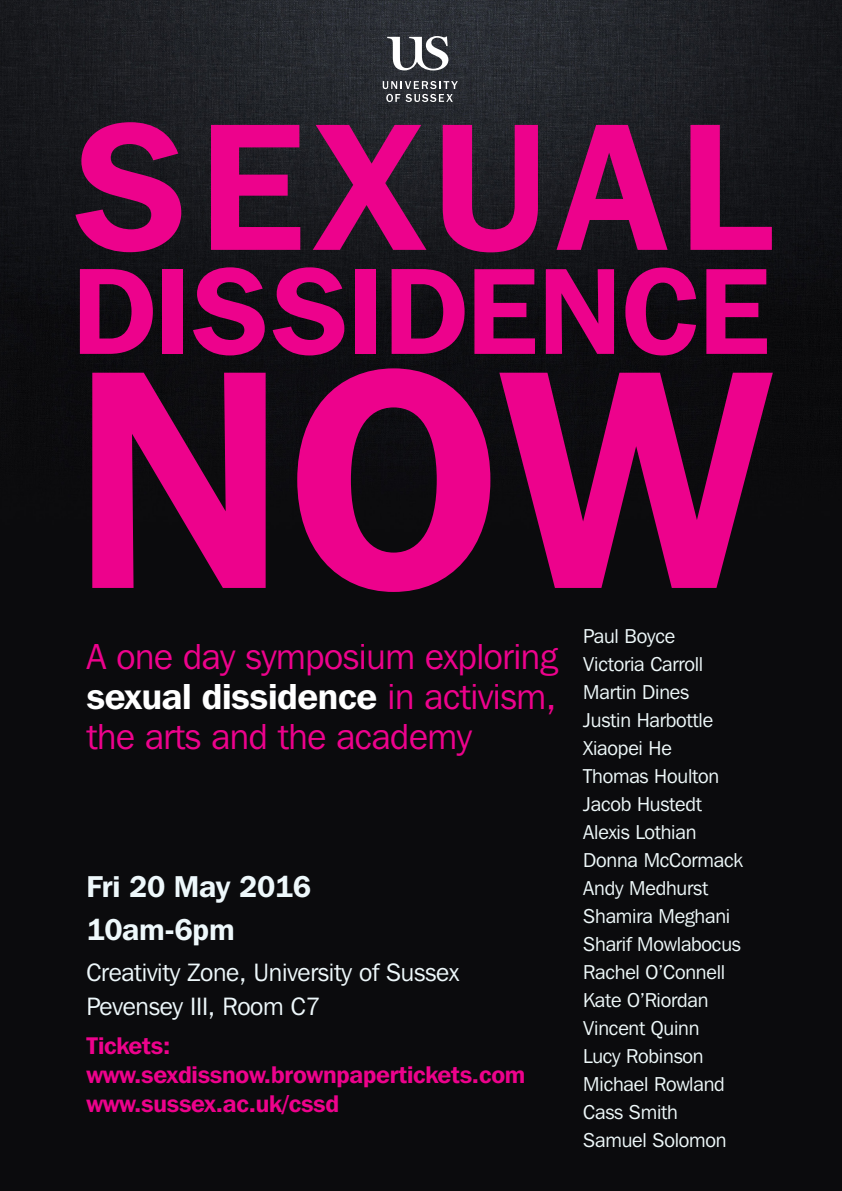
<style>
.page{position:relative;width:842px;height:1191px;background:#fff}
.page>*{position:absolute;margin:0;border:0;box-sizing:border-box;transform-origin:0 0}
.Front_Main_Head{font:600 310px "Franklin Gothic IT Cby BT";color:#ed028c}
.Front_Main_Head-2{font:600 180px "Franklin Gothic IT Cby BT";letter-spacing:.065em;color:#ed028c}
.Front_Main_Head-3{font:600 122px "Franklin Gothic IT Cby BT";letter-spacing:-.005em;color:#ed028c}
.Front_Main_Head-4{font:36px "Franklin Gothic IT Cby BT";letter-spacing:-.01em;color:#ed028c}
.Front_Main_Head-5{font:600 36px "Franklin Gothic IT Cby BT";letter-spacing:-.01em;color:#fff}
.Front_Main_Head-6{font:600 30px "Franklin Gothic IT Cby BT";letter-spacing:-.01em;color:#eef8fb}
.Front_Main_Head-7{font:25px "Franklin Gothic IT Cby BT";letter-spacing:-.01em;color:#eef8fb}
.Front_Main_Head-8{font:600 24px "Franklin Gothic IT Cby BT";letter-spacing:-.01em;color:#ed028c}
.Front_Main_Head-9{font:20px "Franklin Gothic IT Cby BT";letter-spacing:-.01em;color:#eef8f9}
.s1{font-weight:400;color:#ed028c}
</style>
<div class="page">
<img style="left:0;top:0;width:842px;height:1191px">
<svg style="left:383px;top:81px;width:75px;height:21px;background:#5f6165"></svg>
<svg style="left:387px;top:36px;width:61px;height:34px"></svg>
<p class="Front_Main_Head-2" style="left:72px;top:73px;width:699px">SEXUAL</p>
<p class="Front_Main_Head-3" style="left:72px;top:234px;width:700px">DISSIDENCE</p>
<p class="Front_Main_Head" style="left:72px;top:284px;width:700px">NOW</p>
<p class="Front_Main_Head-4" style="left:86px;top:634px;width:473px">A one day symposium exploring</p>
<p class="Front_Main_Head-5" style="left:86px;top:673px;width:472px">sexual dissidence <span class="s1">in activism,</span></p>
<p class="Front_Main_Head-4" style="left:86px;top:714px;width:387px">the arts and the academy</p>
<p class="Front_Main_Head-6" style="left:86px;top:867px;width:226px">Fri 20 May 2016</p>
<p class="Front_Main_Head-6" style="left:86px;top:911px;width:150px">10am-6pm</p>
<p class="Front_Main_Head-7" style="left:86px;top:957px;width:374px">Creativity Zone, University of Sussex</p>
<p class="Front_Main_Head-7" style="left:86px;top:991px;width:236px">Pevensey III, Room C7</p>
<p class="Front_Main_Head-8" style="left:86px;top:1030px;width:85px">Tickets:</p>
<p class="Front_Main_Head-8" style="left:86px;top:1059px;width:440px">www.sexdissnow.brownpapertickets.com</p>
<p class="Front_Main_Head-8" style="left:86px;top:1088px;width:254px">www.sussex.ac.uk/cssd</p>
<p class="Front_Main_Head-9" style="left:583px;top:623px;width:93px">Paul Boyce</p>
<p class="Front_Main_Head-9" style="left:583px;top:651px;width:122px">Victoria Carroll</p>
<p class="Front_Main_Head-9" style="left:583px;top:679px;width:107px">Martin Dines</p>
<p class="Front_Main_Head-9" style="left:583px;top:707px;width:131px">Justin Harbottle</p>
<p class="Front_Main_Head-9" style="left:583px;top:735px;width:90px">Xiaopei He</p>
<p class="Front_Main_Head-9" style="left:583px;top:763px;width:138px">Thomas Houlton</p>
<p class="Front_Main_Head-9" style="left:583px;top:791px;width:120px">Jacob Hustedt</p>
<p class="Front_Main_Head-9" style="left:583px;top:819px;width:115px">Alexis Lothian</p>
<p class="Front_Main_Head-9" style="left:583px;top:847px;width:161px">Donna McCormack</p>
<p class="Front_Main_Head-9" style="left:583px;top:875px;width:126px">Andy Medhurst</p>
<p class="Front_Main_Head-9" style="left:583px;top:903px;width:148px">Shamira Meghani</p>
<p class="Front_Main_Head-9" style="left:583px;top:931px;width:159px">Sharif Mowlabocus</p>
<p class="Front_Main_Head-9" style="left:583px;top:959px;width:144px">Rachel O’Connell</p>
<p class="Front_Main_Head-9" style="left:583px;top:987px;width:127px">Kate O’Riordan</p>
<p class="Front_Main_Head-9" style="left:583px;top:1015px;width:118px">Vincent Quinn</p>
<p class="Front_Main_Head-9" style="left:583px;top:1043px;width:122px">Lucy Robinson</p>
<p class="Front_Main_Head-9" style="left:583px;top:1071px;width:143px">Michael Rowland</p>
<p class="Front_Main_Head-9" style="left:583px;top:1099px;width:96px">Cass Smith</p>
<p class="Front_Main_Head-9" style="left:583px;top:1127px;width:145px">Samuel Solomon</p>
</div>
